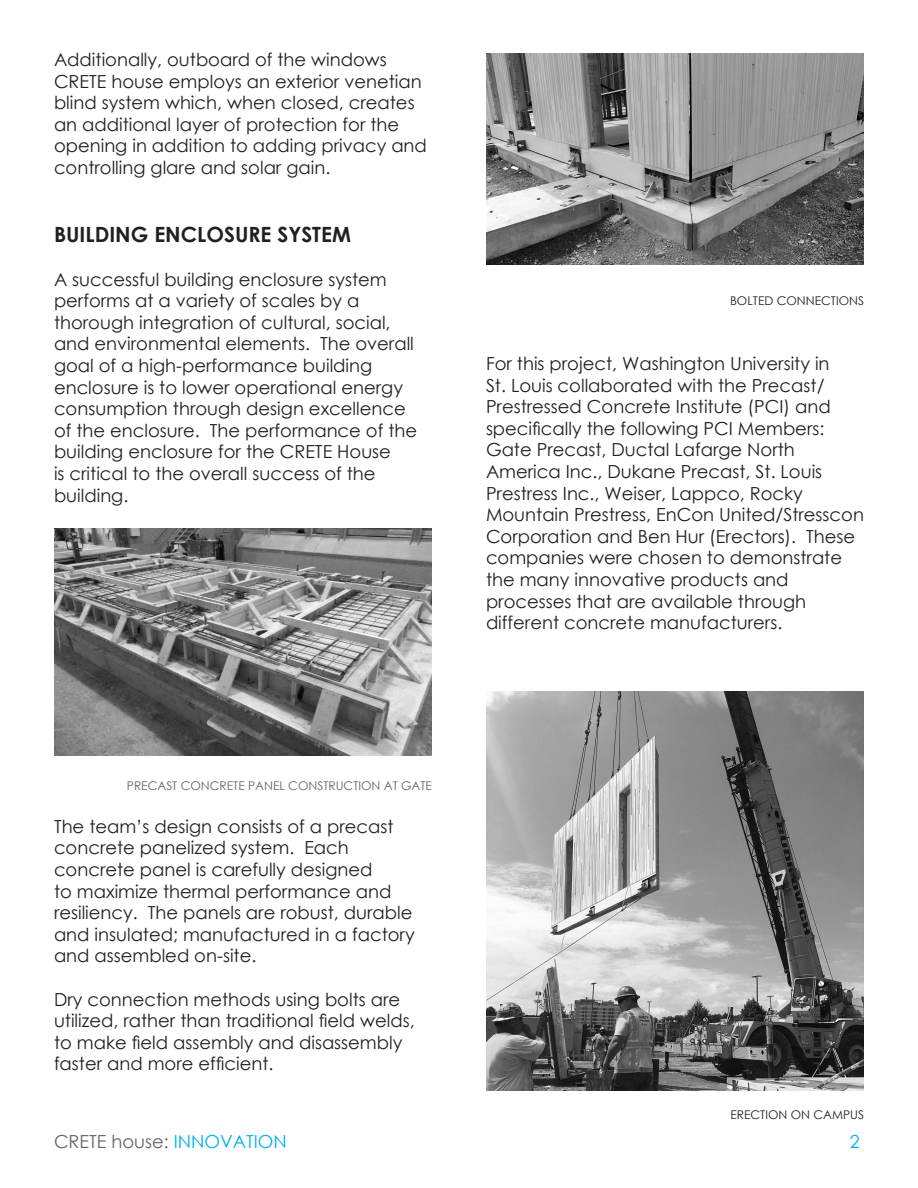
<style>
.page{position:relative;width:918px;height:1188px;background:#fff}
.page>*{position:absolute;margin:0;border:0;box-sizing:border-box;transform-origin:0 0}
.t1{font:700 21px "Century Gothic";color:#231f20}
.t2{font:18px/21.6px "Century Gothic";color:#231f20}
.t3{font:18px "Century Gothic";color:#646464}
.t4{font:18px "Century Gothic";color:#00aeef}
.t5{font:12px "Century Gothic";color:#646464}
.t6{font:12px "Century Gothic";color:#231f20}
.s1{color:#00aeef}
</style>
<div class="page">
<img style="left:486px;top:54px;width:378px;height:210px">
<img style="left:54px;top:528px;width:378px;height:227px">
<img style="left:486px;top:692px;width:378px;height:398px">
<p class="t2" style="left:54px;top:48px;width:374px">Additionally, outboard of the windows CRETE house employs an exterior venetian blind system which, when closed, creates an additional layer of protection for the opening in addition to adding privacy and controlling glare and solar gain.</p>
<p class="t1" style="left:54px;top:219px;width:298px">BUILDING ENCLOSURE SYSTEM</p>
<p class="t2" style="left:54px;top:268px;width:365px">A successful building enclosure system performs at a variety of scales by a thorough integration of cultural, social, and environmental elements. The overall goal of a high-performance building enclosure is to lower operational energy consumption through design excellence of the enclosure. The performance of the building enclosure for the CRETE House<br>is critical to the overall success of the building.</p>
<p class="t6" style="left:730px;top:292px;width:135px">BOLTED CONNECTIONS</p>
<p class="t2" style="left:486px;top:352px;width:380px">For this project, Washington University in<br>St. Louis collaborated with the Precast/ Prestressed Concrete Institute (PCI) and specifically the following PCI Members:<br>Gate Precast, Ductal Lafarge North America Inc., Dukane Precast, St. Louis Prestress Inc., Weiser, Lappco, Rocky Mountain Prestress, EnCon United/Stresscon Corporation and Ben Hur (Erectors). These companies were chosen to demonstrate the many innovative products and processes that are available through different concrete manufacturers.</p>
<p class="t5" style="left:127px;top:777px;width:307px">PRECAST CONCRETE PANEL CONSTRUCTION AT GATE</p>
<p class="t2" style="left:54px;top:815px;width:362px">The team’s design consists of a precast concrete panelized system. Each concrete panel is carefully designed<br>to maximize thermal performance and resiliency. The panels are robust, durable and insulated; manufactured in a factory and assembled on-site.</p>
<p class="t2" style="left:54px;top:988px;width:362px">Dry connection methods using bolts are utilized, rather than traditional field welds, to make field assembly and disassembly faster and more efficient.</p>
<p class="t6" style="left:730px;top:1106px;width:135px">ERECTION ON CAMPUS</p>
<p class="t3" style="left:54px;top:1128px;width:234px">CRETE house: <span class="s1">INNOVATION</span></p>
<p class="t4" style="left:850px;top:1128px;width:11px">2</p>
</div>
